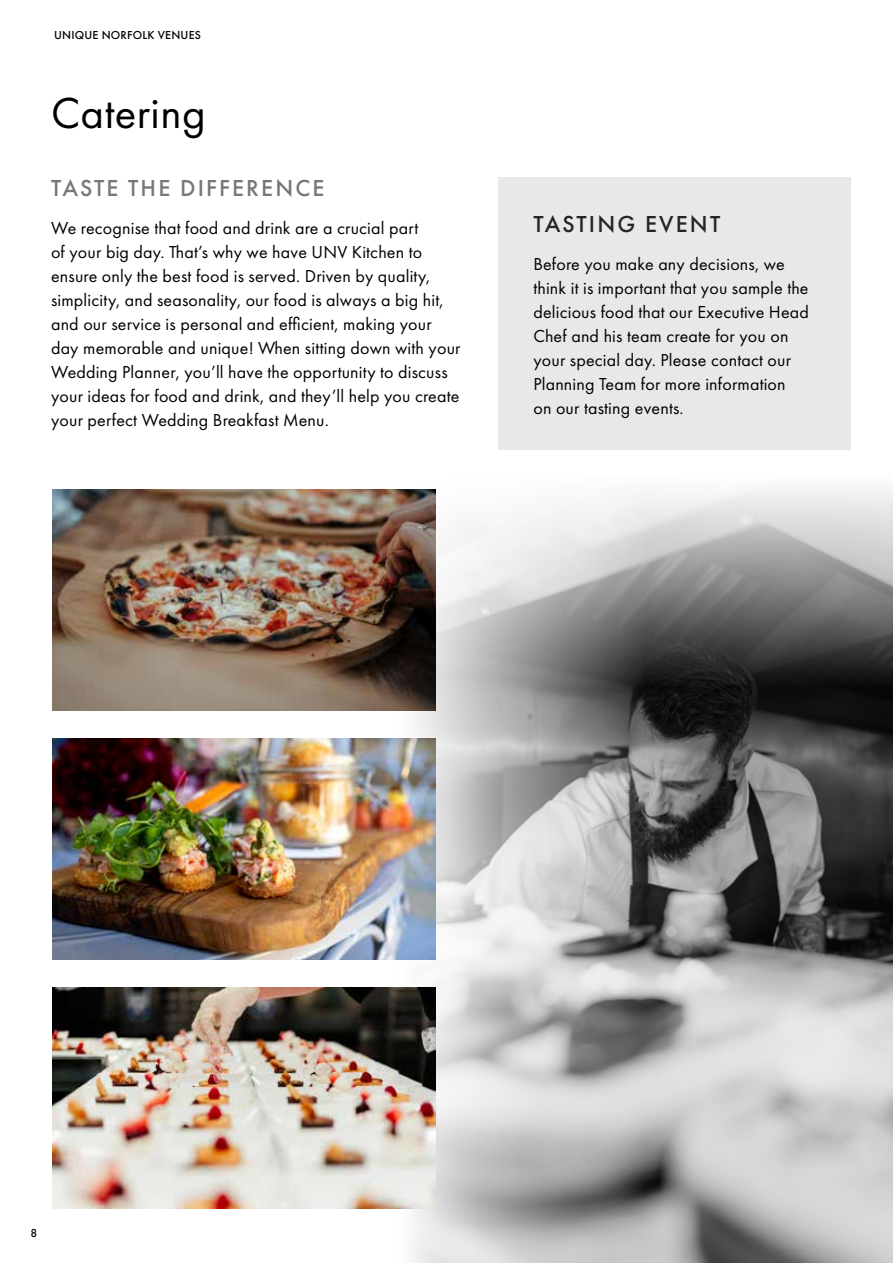
<style>
.page{position:relative;width:893px;height:1263px;background:#fff}
.page>*{position:absolute;margin:0;border:0;box-sizing:border-box;transform-origin:0 0}
.Heading{font:45px "Futura PT";letter-spacing:.01em;color:#000}
.Heading-2{font:500 24px "Futura PT";letter-spacing:.09em;color:#78767c}
.Heading-3{font:500 24px "Futura PT";letter-spacing:.09em;color:#272429}
.Heading-4{font:18px/24px "Futura PT";letter-spacing:.01em;color:#000}
.Heading-5{font:500 12px "Futura PT";letter-spacing:.02em;color:#000}
</style>
<div class="page">
<img style="left:413px;top:488px;width:480px;height:775px">
<img style="left:53px;top:489px;width:382px;height:222px">
<img style="left:53px;top:738px;width:382px;height:222px">
<div style="left:497px;top:177px;width:353px;height:273px;background:#e8e8e8"></div>
<img style="left:53px;top:987px;width:382px;height:222px">
<p class="Heading-5" style="left:54px;top:28px;width:149px">UNIQUE NORFOLK VENUES</p>
<p class="Heading" style="left:51px;top:86px;width:156px">Catering</p>
<p class="Heading-2" style="left:51px;top:174px;width:275px">TASTE THE DIFFERENCE</p>
<p class="Heading-4" style="left:51px;top:216px;width:411px">We recognise that food and drink are a crucial part<br>of your big day. That’s why we have UNV Kitchen to ensure only the best food is served. Driven by quality, simplicity, and seasonality, our food is always a big hit, and our service is personal and efficient, making your day memorable and unique! When sitting down with your Wedding Planner, you’ll have the opportunity to discuss your ideas for food and drink, and they’ll help you create your perfect Wedding Breakfast Menu.</p>
<p class="Heading-3" style="left:533px;top:209px;width:188px">TASTING EVENT</p>
<p class="Heading-4" style="left:533px;top:252px;width:277px">Before you make any decisions, we think it is important that you sample the delicious food that our Executive Head Chef and his team create for you on your special day. Please contact our Planning Team for more information<br>on our tasting events.</p>
<p class="Heading-5" style="left:30px;top:1225px;width:8px">8</p>
</div>
